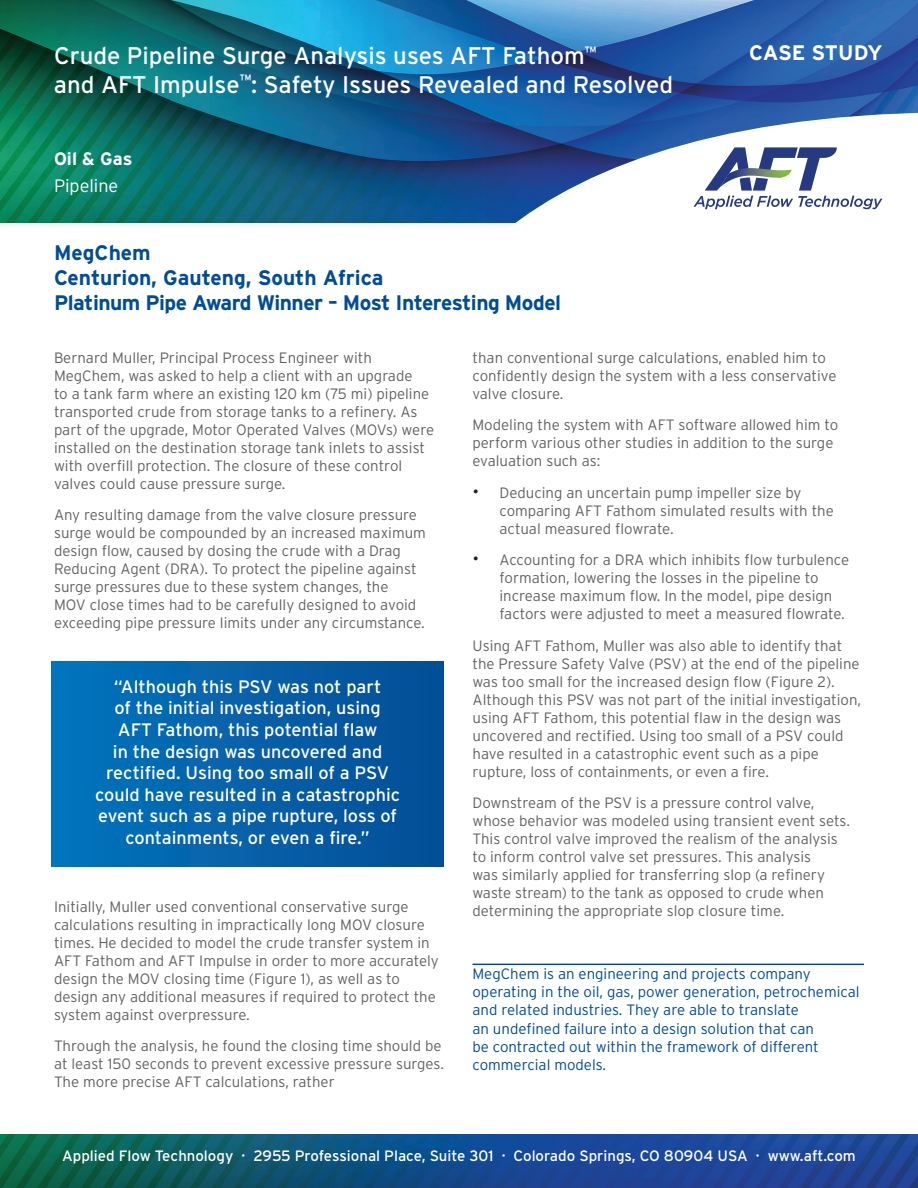
<style>
.page{position:relative;width:918px;height:1188px;background:#fff}
.page>*{position:absolute;margin:0;border:0;box-sizing:border-box;transform-origin:0 0}
.t1{font:24px/28.8px "Interstate";color:#fff}
.t2{font:700 21px/25.2px "Interstate";letter-spacing:-.025em;color:#014d95}
.t3{font:700 21px "Interstate";letter-spacing:-.015em;color:#fff}
.t4{font:18px/21.6px "Interstate";color:#fff;text-align:center}
.t5{font:300 18px "Interstate";color:#fff}
.t6{font:700 18px "Interstate";color:#fff}
.t7{font:300 15px/18px "Interstate";color:#636366}
.t8{font:300 15px/18px "Interstate";color:#014d95}
.t9{font:15px "Interstate";color:#fff}
.s1{font-size:18px;color:#231f20}
</style>
<div class="page">
<img style="left:0;top:1134px;width:918px;height:54px">
<div style="left:0;top:0;width:918px;height:231px;background:#231f20;opacity:.1"></div>
<img style="left:0;top:0;width:918px;height:222px">
<svg style="left:489px;top:112px;width:429px;height:119px"></svg>
<svg style="left:693px;top:147px;width:189px;height:62px"></svg>
<div style="left:52px;top:662px;width:391px;height:204px;background:linear-gradient(to right,#0275bd,#064e95)"></div>
<hr style="left:472px;top:964px;width:392px;height:1px;background:#014d95">
<h1 class="t1" style="left:54px;top:41px;width:621px">Crude Pipeline Surge Analysis uses AFT Fathom<sup>™<br></sup>and AFT Impulse<sup>™</sup>: Safety Issues Revealed and Resolved</h1>
<p class="t6" style="left:54px;top:148px;width:80px">Oil &amp; Gas</p>
<p class="t5" style="left:54px;top:175px;width:66px">Pipeline</p>
<h2 class="t3" style="left:749px;top:40px;width:135px">CASE STUDY</h2>
<h2 class="t2" style="left:54px;top:240px;width:509px">MegChem<br>Centurion, Gauteng, South Africa<br>Platinum Pipe Award Winner – Most Interesting Model</h2>
<p class="t7" style="left:54px;top:349px;width:382px">Bernard Muller, Principal Process Engineer with MegChem, was asked to help a client with an upgrade<br>to a tank farm where an existing 120 km (75 mi) pipeline transported crude from storage tanks to a refinery. As part of the upgrade, Motor Operated Valves (MOVs) were installed on the destination storage tank inlets to assist with overfill protection. The closure of these control valves could cause pressure surge.</p>
<p class="t7" style="left:54px;top:506px;width:373px">Any resulting damage from the valve closure pressure surge would be compounded by an increased maximum design flow, caused by dosing the crude with a Drag Reducing Agent (DRA). To protect the pipeline against surge pressures due to these system changes, the<br>MOV close times had to be carefully designed to avoid exceeding pipe pressure limits under any circumstance.</p>
<p class="t7" style="left:472px;top:349px;width:366px">than conventional surge calculations, enabled him to confidently design the system with a less conservative valve closure.</p>
<p class="t7" style="left:472px;top:416px;width:367px">Modeling the system with AFT software allowed him to perform various other studies in addition to the surge evaluation such as:</p>
<p class="t7" style="left:500px;top:484px;width:336px;text-indent:-27px"><span class="s1">•</span> Deducing an uncertain pump impeller size by comparing AFT Fathom simulated results with the actual measured flowrate.</p>
<p class="t7" style="left:500px;top:551px;width:351px;text-indent:-27px"><span class="s1">•</span> Accounting for a DRA which inhibits flow turbulence formation, lowering the losses in the pipeline to increase maximum flow. In the model, pipe design factors were adjusted to meet a measured flowrate.</p>
<p class="t7" style="left:472px;top:637px;width:390px">Using AFT Fathom, Muller was also able to identify that the Pressure Safety Valve (PSV) at the end of the pipeline was too small for the increased design flow (Figure 2).<br>Although this PSV was not part of the initial investigation, using AFT Fathom, this potential flaw in the design was uncovered and rectified. Using too small of a PSV could have resulted in a catastrophic event such as a pipe rupture, loss of containments, or even a fire.</p>
<p class="t7" style="left:472px;top:794px;width:379px">Downstream of the PSV is a pressure control valve, whose behavior was modeled using transient event sets.<br>This control valve improved the realism of the analysis to inform control valve set pressures. This analysis<br>was similarly applied for transferring slop (a refinery waste stream) to the tank as opposed to crude when determining the appropriate slop closure time.</p>
<p class="t4" style="left:95px;top:676px;width:307px">“Although this PSV was not part<br>of the initial investigation, using<br>AFT Fathom, this potential flaw<br>in the design was uncovered and rectified. Using too small of a PSV could have resulted in a catastrophic event such as a pipe rupture, loss of containments, or even a fire.”</p>
<p class="t7" style="left:54px;top:898px;width:386px">Initially, Muller used conventional conservative surge calculations resulting in impractically long MOV closure times. He decided to model the crude transfer system in AFT Fathom and AFT Impulse in order to more accurately design the MOV closing time (Figure 1), as well as to design any additional measures if required to protect the system against overpressure.</p>
<p class="t7" style="left:54px;top:1037px;width:391px">Through the analysis, he found the closing time should be at least 150 seconds to prevent excessive pressure surges.<br>The more precise AFT calculations, rather</p>
<p class="t8" style="left:472px;top:965px;width:389px">MegChem is an engineering and projects company operating in the oil, gas, power generation, petrochemical and related industries. They are able to translate<br>an undefined failure into a design solution that can<br>be contracted out within the framework of different commercial models.</p>
<p class="t9" style="left:62px;top:1147px;width:795px">Applied Flow Technology · 2955 Professional Place, Suite 301 · Colorado Springs, CO 80904 USA · www.aft.com</p>
</div>
